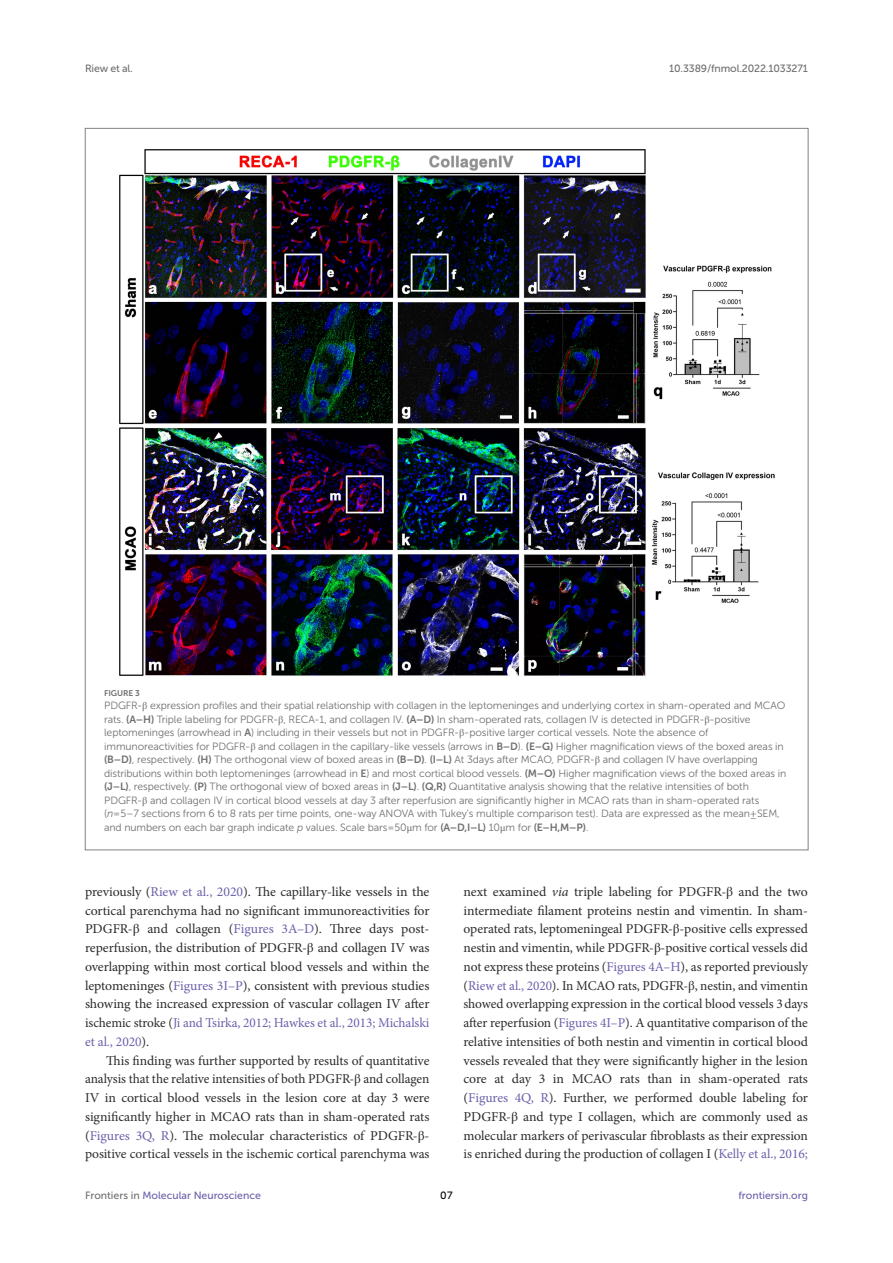
<style>
.page{position:relative;width:893px;height:1263px;background:#fff}
.page>*{position:absolute;margin:0;border:0;box-sizing:border-box;transform-origin:0 0}
.TEXT{font:13.5px/18.8px "Minion Pro";letter-spacing:-.005em;color:#2b2b2a;text-align:justify}
.TEXT_FLUSH{font:13.5px/18.8px "Minion Pro";letter-spacing:-.005em;color:#2b2b2a;text-align:justify}
.FIG_LEG{font:10.5px/13.5px "Museo Sans 300";letter-spacing:-.01em;color:#706f70}
.t1{font:10.5px "Museo Sans 500";color:#6a61ab}
.t2{font:10.5px "Museo Sans 500";letter-spacing:-.015em;color:#706f70}
.t3{font:10.5px "Museo Sans 500";color:#000}
.FIG_HD{font:8.25px "Museo Sans 700";letter-spacing:-.01em;color:#706f70}
.s1{font-family:"STIX General"}
.s2{font-family:"Museo Sans 700"}
.s3{font-style:italic}
.s4{color:#6a61ab}
.s5{color:#706f70}
</style>
<div class="page">
<img style="left:119px;top:149px;width:656px;height:527px">
<p class="t2" style="left:85px;top:63px;width:49px">Riew et al.</p>
<p class="t2" style="left:669px;top:63px;width:140px">10.3389/fnmol.2022.1033271</p>
<p class="FIG_HD" style="left:104px;top:688px;width:37px">FIGURE 3</p>
<p class="FIG_LEG" style="left:104px;top:699px;width:684px">PDGFR-<span class="s1">β</span> expression profiles and their spatial relationship with collagen in the leptomeninges and underlying cortex in sham-operated and MCAO rats. <span class="s2">(A–H)</span> Triple labeling for PDGFR-<span class="s1">β</span>, RECA-1, and collagen IV. <span class="s2">(A–D)</span> In sham-operated rats, collagen IV is detected in PDGFR-<span class="s1">β</span>-positive leptomeninges (arrowhead in <span class="s2">A</span>) including in their vessels but not in PDGFR-<span class="s1">β</span>-positive larger cortical vessels. Note the absence of immunoreactivities for PDGFR-<span class="s1">β</span> and collagen in the capillary-like vessels (arrows in <span class="s2">B–D</span>). <span class="s2">(E–G)</span> Higher magnification views of the boxed areas in <span class="s2">(B–D)</span>, respectively. <span class="s2">(H)</span> The orthogonal view of boxed areas in <span class="s2">(B–D)</span>. <span class="s2">(I–L)</span> At 3 days after MCAO, PDGFR-<span class="s1">β</span> and collagen IV have overlapping distributions within both leptomeninges (arrowhead in <span class="s2">E</span>) and most cortical blood vessels. <span class="s2">(M–O)</span> Higher magnification views of the boxed areas in <span class="s2">(J–L)</span>, respectively. <span class="s2">(P)</span> The orthogonal view of boxed areas in <span class="s2">(J–L)</span>. <span class="s2">(Q,R)</span> Quantitative analysis showing that the relative intensities of both PDGFR-<span class="s1">β</span> and collagen IV in cortical blood vessels at day 3 after reperfusion are significantly higher in MCAO rats than in sham-operated rats<br>(<span class="s3">n</span> = 5–7 sections from 6 to 8 rats per time points, one-way ANOVA with Tukey’s multiple comparison test). Data are expressed as the mean ± SEM, and numbers on each bar graph indicate <span class="s3">p</span> values. Scale bars = 50 <span class="s1">μ</span>m for <span class="s2">(A–D,I–L)</span> 10 <span class="s1">μ</span>m for <span class="s2">(E–H,M–P)</span>.</p>
<p class="TEXT_FLUSH" style="left:85px;top:882px;width:346px">previously (<span class="s4">Riew et al., 2020</span>). The capillary-like vessels in the cortical parenchyma had no significant immunoreactivities for PDGFR-<span class="s1">β</span> and collagen (<span class="s4">Figures 3A–D</span>). Three days post&shy;reperfusion, the distribution of PDGFR-<span class="s1">β</span> and collagen IV was overlapping within most cortical blood vessels and within the leptomeninges (<span class="s4">Figures 3I–P</span>), consistent with previous studies showing the increased expression of vascular collagen IV after ischemic stroke (<span class="s4">Ji and Tsirka, 2012; Hawkes et al., 2013; Michalski et al., 2020</span>).</p>
<p class="TEXT" style="left:85px;top:1051px;width:346px;text-indent:21px">This finding was further supported by results of quantitative analysis that the relative intensities of both PDGFR-<span class="s1">β</span> and collagen IV in cortical blood vessels in the lesion core at day 3 were significantly higher in MCAO rats than in sham-operated rats (<span class="s4">Figures 3Q, R</span>). The molecular characteristics of PDGFR-<span class="s1">β&shy;</span>positive cortical vessels in the ischemic cortical parenchyma was</p>
<p class="TEXT" style="left:463px;top:882px;width:346px">next examined <span class="s3">via</span> triple labeling for PDGFR-<span class="s1">β</span> and the two intermediate filament proteins nestin and vimentin. In sham&shy;operated rats, leptomeningeal PDGFR-<span class="s1">β</span>-positive cells expressed nestin and vimentin, while PDGFR-<span class="s1">β</span>-positive cortical vessels did not express these proteins (<span class="s4">Figures 4A–H</span>), as reported previously (<span class="s4">Riew et al., 2020</span>). In MCAO rats, PDGFR-<span class="s1">β</span>, nestin, and vimentin showed overlapping expression in the cortical blood vessels 3days after reperfusion (<span class="s4">Figures 4I–P</span>). A quantitative comparison of the relative intensities of both nestin and vimentin in cortical blood vessels revealed that they were significantly higher in the lesion core at day 3 in MCAO rats than in sham-operated rats (<span class="s4">Figures 4Q, R</span>). Further, we performed double labeling for PDGFR-<span class="s1">β</span> and type I collagen, which are commonly used as molecular markers of perivascular fibroblasts as their expression is enriched during the production of collagen I (<span class="s4">Kelly et al., 2016;</span></p>
<p class="t1" style="left:85px;top:1190px;width:177px"><span class="s5">Frontiers in</span> Molecular Neuroscience</p>
<p class="t3" style="left:440px;top:1190px;width:14px">07</p>
<p class="t1" style="left:738px;top:1190px;width:71px">frontiersin.org</p>
</div>
